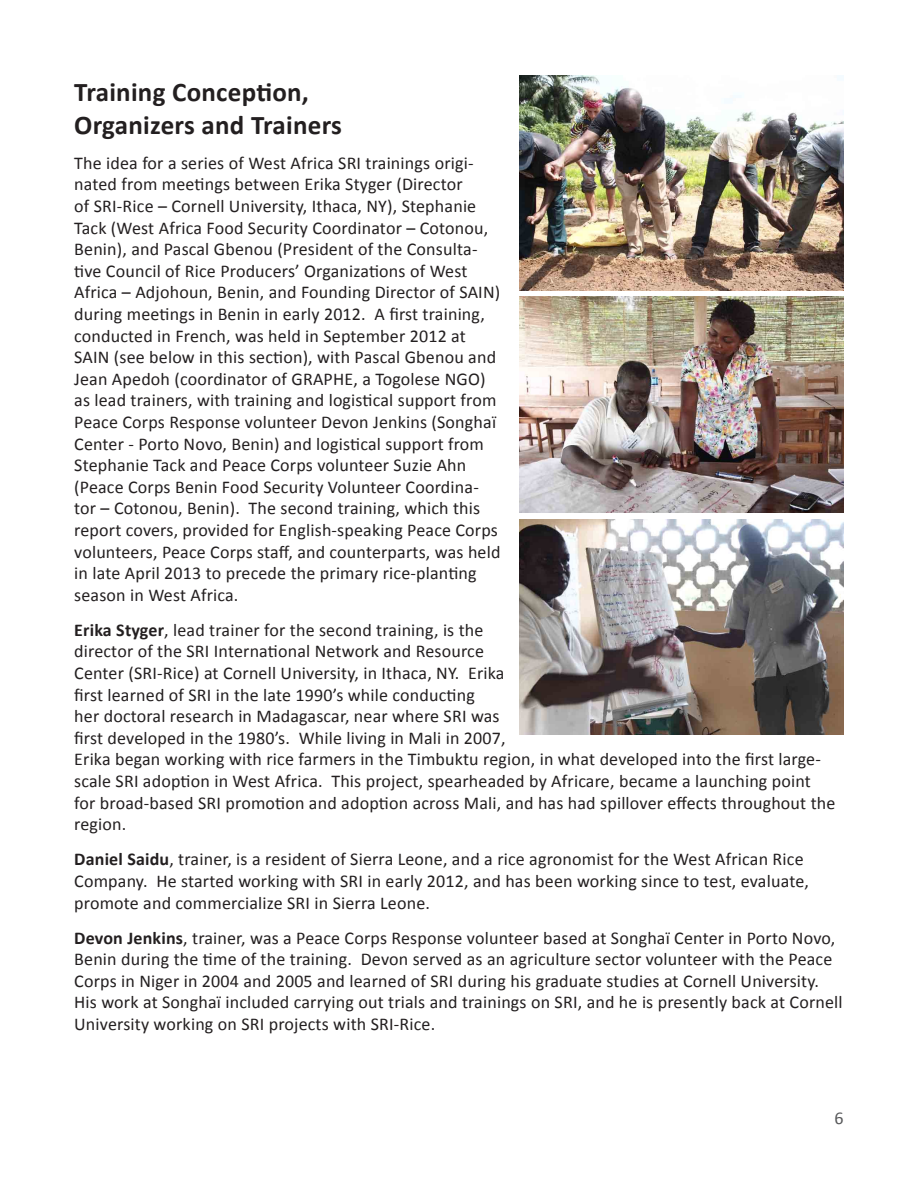
<style>
.page{position:relative;width:918px;height:1188px;background:#fff}
.page>*{position:absolute;margin:0;border:0;box-sizing:border-box;transform-origin:0 0}
.t1{font:700 27px "Calibri";letter-spacing:.01em;color:#231f20}
.t2{font:18px/21.6px "Calibri";letter-spacing:.01em;color:#231f20}
.t3{font:18px "Calibri";color:#57585a}
.s1{font-weight:700}
</style>
<div class="page">
<img style="left:520px;top:75px;width:324px;height:216px">
<img style="left:520px;top:519px;width:324px;height:216px">
<img style="left:520px;top:297px;width:324px;height:216px">
<p class="t1" style="left:74px;top:76px;width:236px">Training Conception,</p>
<p class="t1" style="left:74px;top:108px;width:269px">Organizers and Trainers</p>
<p class="t2" style="left:74px;top:151px;width:428px">The idea for a series of West Africa SRI trainings origi&shy;nated from meetings between Erika Styger (Director<br>of SRI-Rice – Cornell University, Ithaca, NY), Stephanie Tack (West Africa Food Security Coordinator – Cotonou, Benin), and Pascal Gbenou (President of the Consulta&shy;tive Council of Rice Producers’ Organizations of West Africa – Adjohoun, Benin, and Founding Director of SAIN) during meetings in Benin in early 2012. A first training, conducted in French, was held in September 2012 at SAIN (see below in this section), with Pascal Gbenou and Jean Apedoh (coordinator of GRAPHE, a Togolese NGO) as lead trainers, with training and logistical support from Peace Corps Response volunteer Devon Jenkins (Songhaï Center - Porto Novo, Benin) and logistical support from Stephanie Tack and Peace Corps volunteer Suzie Ahn (Peace Corps Benin Food Security Volunteer Coordina&shy;tor – Cotonou, Benin). The second training, which this report covers, provided for English-speaking Peace Corps volunteers, Peace Corps staff, and counterparts, was held in late April 2013 to precede the primary rice-planting season in West Africa.</p>
<p class="t2" style="left:74px;top:618px;width:763px"><span class="s1">Erika Styger</span>, lead trainer for the second training, is the<br>director of the SRI International Network and Resource<br>Center (SRI-Rice) at Cornell University, in Ithaca, NY. Erika<br>first learned of SRI in the late 1990’s while conducting<br>her doctoral research in Madagascar, near where SRI was<br>first developed in the 1980’s. While living in Mali in 2007,<br>Erika began working with rice farmers in the Timbuktu region, in what developed into the first large&shy;scale SRI adoption in West Africa. This project, spearheaded by Africare, became a launching point for broad-based SRI promotion and adoption across Mali, and has had spillover effects throughout the region.</p>
<p class="t2" style="left:74px;top:848px;width:736px"><span class="s1">Daniel Saidu</span>, trainer, is a resident of Sierra Leone, and a rice agronomist for the West African Rice<br>Company. He started working with SRI in early 2012, and has been working since to test, evaluate, promote and commercialize SRI in Sierra Leone.</p>
<p class="t2" style="left:74px;top:926px;width:770px"><span class="s1">Devon Jenkins</span>, trainer, was a Peace Corps Response volunteer based at Songhaï Center in Porto Novo, Benin during the time of the training. Devon served as an agriculture sector volunteer with the Peace Corps in Niger in 2004 and 2005 and learned of SRI during his graduate studies at Cornell University.<br>His work at Songhaï included carrying out trials and trainings on SRI, and he is presently back at Cornell University working on SRI projects with SRI-Rice.</p>
<p class="t3" style="left:835px;top:1107px;width:11px">6</p>
</div>
